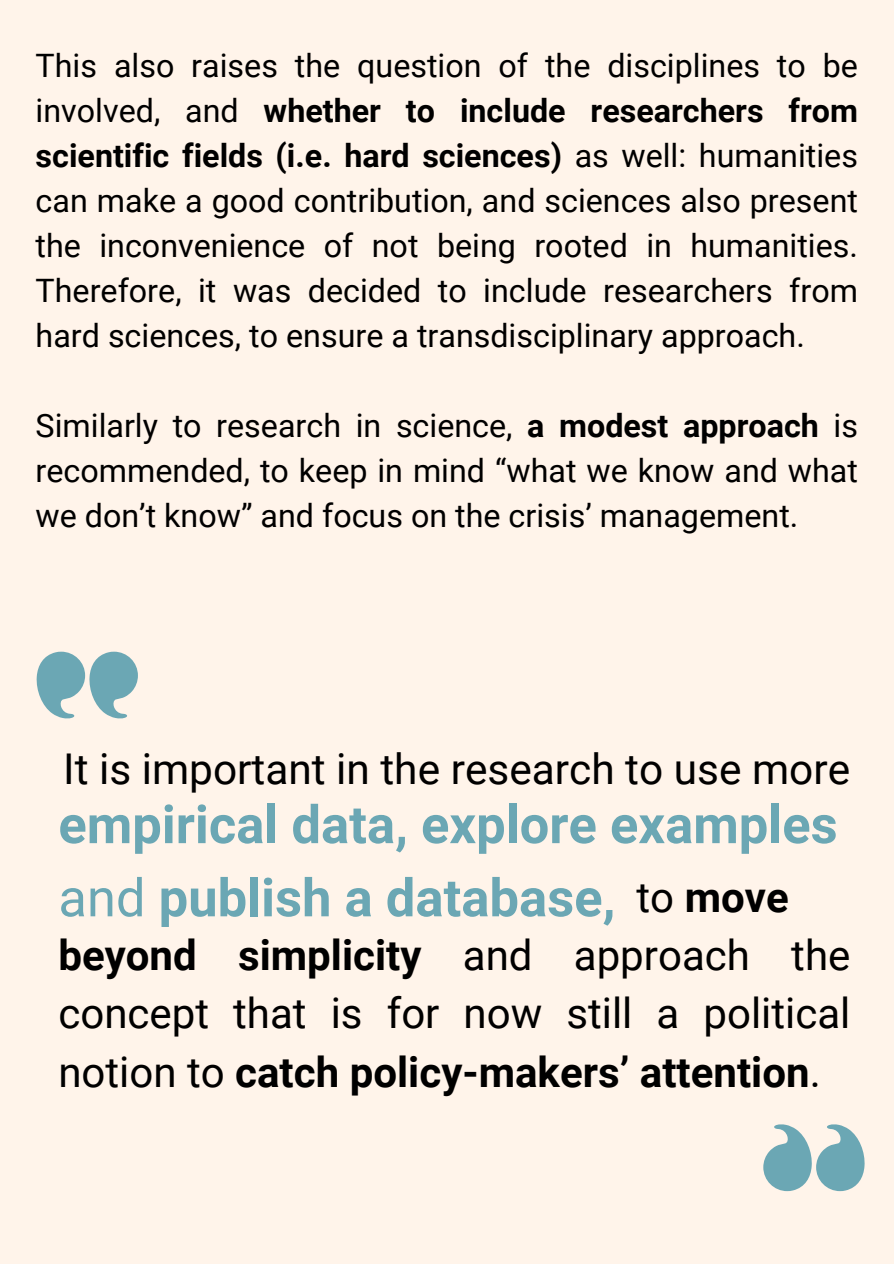
<style>
.page{position:relative;width:894px;height:1264px;background:#fff}
.page>*{position:absolute;margin:0;border:0;box-sizing:border-box;transform-origin:0 0}
.t1{font:700 52.5px/73.2px "Roboto";color:#6ba7b4}
.t2{font:42.45px "Roboto";color:#000}
.t3{font:42px/58.5px "Roboto";color:#000;text-align:justify}
.t4{font:700 42px "Roboto";color:#000}
.t5{font:32.25px/45px "Roboto";color:#000;text-align:justify}
.s1{font-weight:700}
.s2{font-weight:400}
</style>
<div class="page">
<div style="left:0;top:0;width:893px;height:1263px;background:#fff4ea"></div>
<svg style="left:36px;top:651px;width:102px;height:68px"></svg>
<svg style="left:763px;top:1124px;width:102px;height:67px"></svg>
<p class="t5" style="left:36px;top:43px;width:823px">This also raises the question of the disciplines to be involved, and <span class="s1">whether to include researchers from scientific fields (i.e. hard sciences)</span> as well: humanities can make a good contribution, and sciences also present the inconvenience of not being rooted in humanities.<br>Therefore, it was decided to include researchers from hard sciences, to ensure a transdisciplinary approach.</p>
<p class="t5" style="left:36px;top:403px;width:823px">Similarly to research in science, <span class="s1">a modest approach</span> is recommended, to keep in mind “what we know and what we don’t know” and focus on the crisis’ management.</p>
<p class="t2" style="left:63px;top:744px;width:788px">It is important in the research to use more</p>
<h2 class="t1" style="left:58px;top:788px;width:780px">empirical data, explore examples <span class="s2">and</span> publish a database,</h2>
<h1 class="t3" style="left:58px;top:926px;width:793px"><span class="s1">beyond simplicity</span> and approach the concept that is for now still a political notion to <span class="s1">catch policy-makers’ attention</span>.</h1>
<h2 class="t4" style="left:636px;top:873px;width:154px"><span class="s2">to</span> move</h2>
</div>
